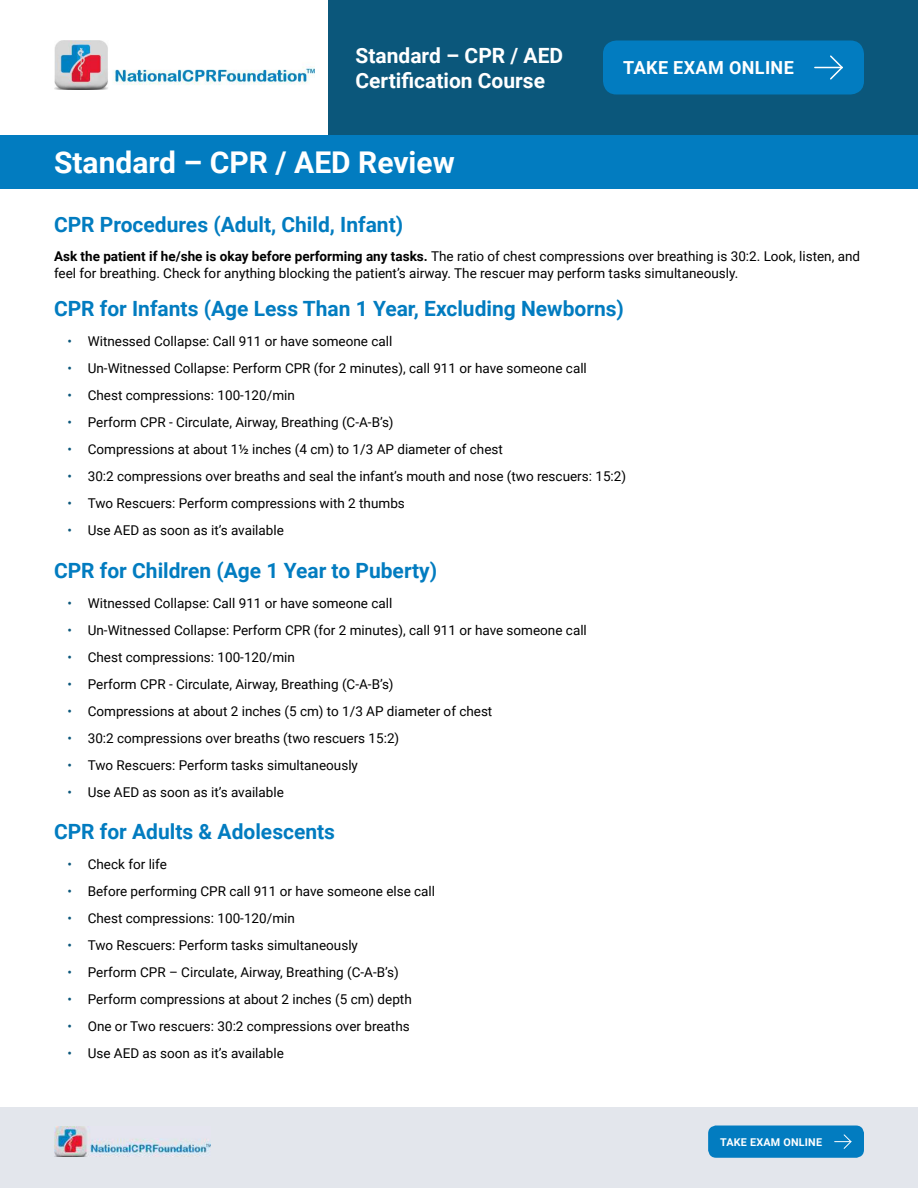
<style>
.page{position:relative;width:918px;height:1188px;background:#fff}
.page>*{position:absolute;margin:0;border:0;box-sizing:border-box;transform-origin:0 0}
.t1{font:700 30px "Roboto";color:#fff}
.t2{font:700 21px "Roboto";color:#027cc0}
.t3{font:700 21px/25.2px "Roboto";color:#fff}
.t4{font:700 18px "Roboto";letter-spacing:.02em;color:#fff}
.t5{font:13.5px/16.2px "Roboto";color:#000}
.t6{font:700 10.8px "Roboto";letter-spacing:.02em;color:#fff}
.s1{font-weight:700}
.s2{color:#0b577b}
</style>
<div class="page">
<img style="left:54px;top:41px;width:261px;height:48px">
<hr style="left:0;top:0;width:1px;height:135px;background:#0b577b">
<div style="left:328px;top:0;width:590px;height:135px;background:#0b577b"></div>
<div style="left:0;top:1107px;width:918px;height:81px;background:#e3e6ec"></div>
<div style="left:0;top:135px;width:918px;height:54px;background:#027cc0"></div>
<img style="left:54px;top:1127px;width:157px;height:29px">
<div style="left:603px;top:40px;width:261px;height:54px;background:#027cc0;border-radius:14px"></div>
<svg style="left:815px;top:55px;width:28px;height:25px"></svg>
<div style="left:708px;top:1126px;width:156px;height:32px;background:#027cc0;border-radius:8px"></div>
<svg style="left:835px;top:1134px;width:17px;height:15px"></svg>
<h2 class="t3" style="left:356px;top:42px;width:209px">Standard – CPR / AED<br>Certification Course</h2>
<h1 class="t1" style="left:54px;top:142px;width:402px">Standard – CPR / AED Review</h1>
<h3 class="t4" style="left:623px;top:55px;width:172px">TAKE EXAM ONLINE</h3>
<h2 class="t2" style="left:54px;top:210px;width:351px">CPR Procedures (Adult, Child, Infant)</h2>
<p class="t5" style="left:54px;top:248px;width:808px"><span class="s1">Ask the patient if he/she is okay before performing any tasks.</span> The ratio of chest compressions over breathing is 30:2. Look, listen, and feel for breathing. Check for anything blocking the patient’s airway. The rescuer may perform tasks simultaneously.</p>
<h2 class="t2" style="left:54px;top:294px;width:572px">CPR for Infants (Age Less Than 1 Year, Excluding Newborns)</h2>
<p class="t5" style="left:68px;top:333px;width:326px"><span class="s2">•</span> Witnessed Collapse: Call 911 or have someone call</p>
<p class="t5" style="left:68px;top:360px;width:521px"><span class="s2">•</span> Un-Witnessed Collapse: Perform CPR (for 2 minutes), call 911 or have someone call</p>
<p class="t5" style="left:68px;top:387px;width:229px"><span class="s2">•</span> Chest compressions: 100-120/min</p>
<p class="t5" style="left:68px;top:414px;width:328px"><span class="s2">•</span> Perform CPR - Circulate, Airway, Breathing (C-A-B’s)</p>
<p class="t5" style="left:68px;top:441px;width:437px"><span class="s2">•</span> Compressions at about 1½ inches (4 cm) to 1/3 AP diameter of chest</p>
<p class="t5" style="left:68px;top:468px;width:560px"><span class="s2">•</span> 30:2 compressions over breaths and seal the infant’s mouth and nose (two rescuers: 15:2)</p>
<p class="t5" style="left:68px;top:495px;width:339px"><span class="s2">•</span> Two Rescuers: Perform compressions with 2 thumbs</p>
<p class="t5" style="left:68px;top:522px;width:218px"><span class="s2">•</span> Use AED as soon as it’s available</p>
<h2 class="t2" style="left:54px;top:556px;width:385px">CPR for Children (Age 1 Year to Puberty)</h2>
<p class="t5" style="left:68px;top:594px;width:326px"><span class="s2">•</span> Witnessed Collapse: Call 911 or have someone call</p>
<p class="t5" style="left:68px;top:621px;width:521px"><span class="s2">•</span> Un-Witnessed Collapse: Perform CPR (for 2 minutes), call 911 or have someone call</p>
<p class="t5" style="left:68px;top:648px;width:229px"><span class="s2">•</span> Chest compressions: 100-120/min</p>
<p class="t5" style="left:68px;top:675px;width:328px"><span class="s2">•</span> Perform CPR - Circulate, Airway, Breathing (C-A-B’s)</p>
<p class="t5" style="left:68px;top:702px;width:426px"><span class="s2">•</span> Compressions at about 2 inches (5 cm) to 1/3 AP diameter of chest</p>
<p class="t5" style="left:68px;top:729px;width:333px"><span class="s2">•</span> 30:2 compressions over breaths (two rescuers 15:2)</p>
<p class="t5" style="left:68px;top:756px;width:292px"><span class="s2">•</span> Two Rescuers: Perform tasks simultaneously</p>
<p class="t5" style="left:68px;top:783px;width:218px"><span class="s2">•</span> Use AED as soon as it’s available</p>
<h2 class="t2" style="left:54px;top:817px;width:283px">CPR for Adults &amp; Adolescents</h2>
<p class="t5" style="left:68px;top:856px;width:101px"><span class="s2">•</span> Check for life</p>
<p class="t5" style="left:68px;top:883px;width:369px"><span class="s2">•</span> Before performing CPR call 911 or have someone else call</p>
<p class="t5" style="left:68px;top:910px;width:229px"><span class="s2">•</span> Chest compressions: 100-120/min</p>
<p class="t5" style="left:68px;top:937px;width:292px"><span class="s2">•</span> Two Rescuers: Perform tasks simultaneously</p>
<p class="t5" style="left:68px;top:964px;width:333px"><span class="s2">•</span> Perform CPR – Circulate, Airway, Breathing (C-A-B’s)</p>
<p class="t5" style="left:68px;top:991px;width:346px"><span class="s2">•</span> Perform compressions at about 2 inches (5 cm) depth</p>
<p class="t5" style="left:68px;top:1018px;width:344px"><span class="s2">•</span> One or Two rescuers: 30:2 compressions over breaths</p>
<p class="t5" style="left:68px;top:1045px;width:218px"><span class="s2">•</span> Use AED as soon as it’s available</p>
<p class="t6" style="left:720px;top:1134px;width:103px">TAKE EXAM ONLINE</p>
</div>
